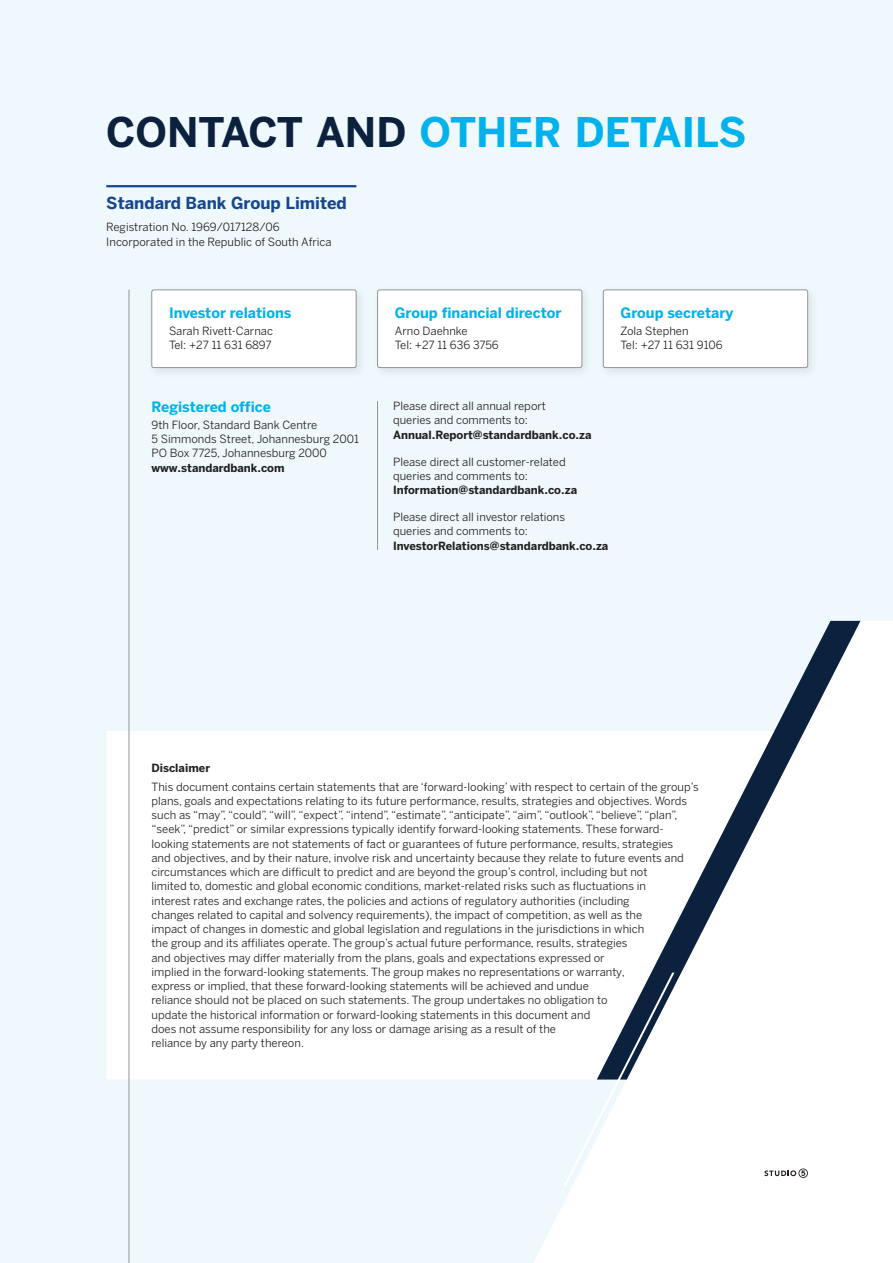
<style>
.page{position:relative;width:893px;height:1263px;background:#eef8fd}
.page>*{position:absolute;margin:0;border:0;box-sizing:border-box;transform-origin:0 0}
.t1{font:700 40.5px "Benton Sans";color:#00b2eb}
.t2{font:700 16.5px "Benton Sans";color:#17468e}
.t3{font:700 14.25px "Benton Sans";color:#00b2eb}
.t4{font:11.25px/14.2px "Benton Sans";color:#231f20}
.t5{font:700 11.25px "Benton Sans";color:#231f20}
.s1{color:#0b213e}
</style>
<div class="page">
<div style="left:106px;top:731px;width:787px;height:348px;background:#fff;border-radius:2px"></div>
<svg style="left:534px;top:621px;width:359px;height:642px;fill:#fff"></svg>
<svg style="left:597px;top:621px;width:263px;height:458px"></svg>
<svg style="left:561px;top:970px;width:116px;height:218px"></svg>
<hr style="left:129px;top:290px;width:1px;height:973px;background:#939598">
<hr style="left:106px;top:185px;width:250px;height:2px;background:#17468e">
<div style="left:146px;top:284px;width:222px;height:95px;background:#231f20;opacity:.1"></div>
<div style="left:152px;top:290px;width:204px;height:78px;background:#fff;border-radius:2px"></div>
<div style="left:151px;top:290px;width:205px;height:78px;border:1px solid #939598;border-radius:2px"></div>
<div style="left:372px;top:284px;width:221px;height:95px;background:#231f20;opacity:.1"></div>
<div style="left:378px;top:290px;width:204px;height:78px;background:#fff;border-radius:2px"></div>
<div style="left:377px;top:290px;width:205px;height:78px;border:1px solid #939598;border-radius:2px"></div>
<div style="left:597px;top:284px;width:222px;height:95px;background:#231f20;opacity:.1"></div>
<div style="left:603px;top:290px;width:205px;height:78px;background:#fff;border-radius:2px"></div>
<div style="left:603px;top:290px;width:205px;height:78px;border:1px solid #939598;border-radius:2px"></div>
<hr style="left:377px;top:401px;width:1px;height:149px;background:#939598">
<svg style="left:764px;top:1168px;width:44px;height:10px"></svg>
<h1 class="t1" style="left:106px;top:108px;width:642px"><span class="s1">CONTACT AND</span> OTHER DETAILS</h1>
<h2 class="t2" style="left:106px;top:193px;width:242px">Standard Bank Group Limited</h2>
<p class="t4" style="left:106px;top:220px;width:227px">Registration No. 1969/017128/06<br>Incorporated in the Republic of South Africa</p>
<p class="t3" style="left:169px;top:305px;width:124px">Investor relations</p>
<p class="t4" style="left:169px;top:323px;width:106px">Sarah Rivett-Carnac<br>Tel: +27 11 631 6897</p>
<p class="t3" style="left:151px;top:399px;width:121px">Registered office</p>
<p class="t4" style="left:151px;top:417px;width:209px">9th Floor, Standard Bank Centre<br>5 Simmonds Street, Johannesburg 2001<br>PO Box 7725, Johannesburg 2000</p>
<p class="t5" style="left:151px;top:461px;width:135px">www.standardbank.com</p>
<p class="t3" style="left:395px;top:305px;width:168px">Group financial director</p>
<p class="t4" style="left:395px;top:323px;width:106px">Arno Daehnke<br>Tel: +27 11 636 3756</p>
<p class="t3" style="left:621px;top:305px;width:114px">Group secretary</p>
<p class="t4" style="left:621px;top:323px;width:104px">Zola Stephen<br>Tel: +27 11 631 9106</p>
<p class="t4" style="left:393px;top:399px;width:154px">Please direct all annual report queries and comments to:</p>
<p class="t5" style="left:393px;top:428px;width:200px">Annual.Report@standardbank.co.za</p>
<p class="t4" style="left:393px;top:454px;width:174px">Please direct all customer-related queries and comments to:</p>
<p class="t5" style="left:393px;top:483px;width:186px">Information@standardbank.co.za</p>
<p class="t4" style="left:393px;top:510px;width:174px">Please direct all investor relations queries and comments to:</p>
<p class="t5" style="left:393px;top:539px;width:217px">InvestorRelations@standardbank.co.za</p>
<p class="t5" style="left:151px;top:761px;width:60px">Disclaimer</p>
<p class="t4" style="left:151px;top:779px;width:549px">This document contains certain statements that are ‘forward-looking’ with respect to certain of the group’s plans, goals and expectations relating to its future performance, results, strategies and objectives. Words such as “may”, “could”, “will”, “expect”, “intend”, “estimate”, “anticipate”, “aim”, “outlook”, “believe”, “plan”, “seek”, “predict” or similar expressions typically identify forward-looking statements. These forward&shy;looking statements are not statements of fact or guarantees of future performance, results, strategies<br>and objectives, and by their nature, involve risk and uncertainty because they relate to future events and circumstances which are difficult to predict and are beyond the group’s control, including but not<br>limited to, domestic and global economic conditions, market-related risks such as fluctuations in<br>interest rates and exchange rates, the policies and actions of regulatory authorities (including<br>changes related to capital and solvency requirements), the impact of competition, as well as the<br>impact of changes in domestic and global legislation and regulations in the jurisdictions in which<br>the group and its affiliates operate. The group’s actual future performance, results, strategies<br>and objectives may differ materially from the plans, goals and expectations expressed or<br>implied in the forward-looking statements. The group makes no representations or warranty,<br>express or implied, that these forward-looking statements will be achieved and undue<br>reliance should not be placed on such statements. The group undertakes no obligation to<br>update the historical information or forward-looking statements in this document and<br>does not assume responsibility for any loss or damage arising as a result of the<br>reliance by any party thereon.</p>
</div>
